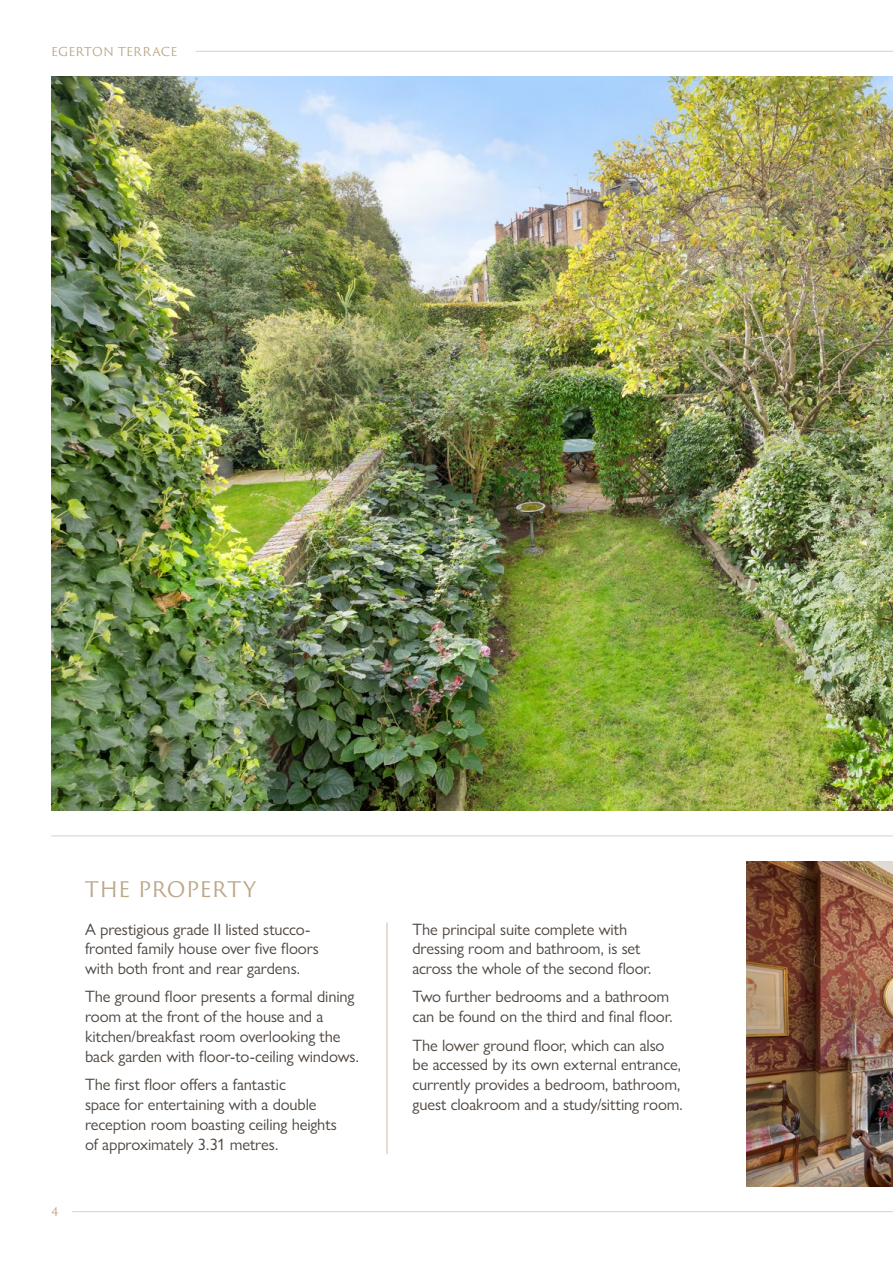
<style>
.page{position:relative;width:893px;height:1263px;background:#fff}
.page>*{position:absolute;margin:0;border:0;box-sizing:border-box;transform-origin:0 0}
.t1{font:21px "Trajan Sans Pro";letter-spacing:.015em;color:#bba787}
.t2{font:16.5px/19.8px "Gill Sans Nova";letter-spacing:-.01em;color:#4d453f}
.t3{font:12px "Trajan Sans Pro";letter-spacing:.015em;color:#bba787}
</style>
<div class="page">
<hr style="left:72px;top:1211px;width:821px;height:1px;background:#d1d2d4">
<hr style="left:196px;top:51px;width:697px;height:1px;background:#d1d2d4">
<hr style="left:51px;top:836px;width:842px;height:1px;background:#d1d2d4">
<img style="left:51px;top:77px;width:842px;height:734px">
<hr style="left:387px;top:922px;width:1px;height:232px;background:#ddd3c3">
<img style="left:746px;top:861px;width:147px;height:325px">
<p class="t3" style="left:51px;top:43px;width:128px">EGERTON TERRACE</p>
<p class="t3" style="left:51px;top:1203px;width:9px">4</p>
<p class="t1" style="left:85px;top:874px;width:173px">THE PROPERTY</p>
<p class="t2" style="left:85px;top:919px;width:235px">A prestigious grade II listed stucco&shy;fronted family house over five floors with both front and rear gardens.</p>
<p class="t2" style="left:85px;top:987px;width:275px">The ground floor presents a formal dining room at the front of the house and a kitchen/breakfast room overlooking the back garden with floor-to-ceiling windows.</p>
<p class="t2" style="left:85px;top:1074px;width:253px">The first floor offers a fantastic<br>space for entertaining with a double reception room boasting ceiling heights of approximately 3.31 metres.</p>
<p class="t2" style="left:412px;top:919px;width:240px">The principal suite complete with dressing room and bathroom, is set across the whole of the second floor.</p>
<p class="t2" style="left:412px;top:987px;width:262px">Two further bedrooms and a bathroom can be found on the third and final floor.</p>
<p class="t2" style="left:412px;top:1035px;width:272px">The lower ground floor, which can also be accessed by its own external entrance, currently provides a bedroom, bathroom, guest cloakroom and a study/sitting room.</p>
</div>
